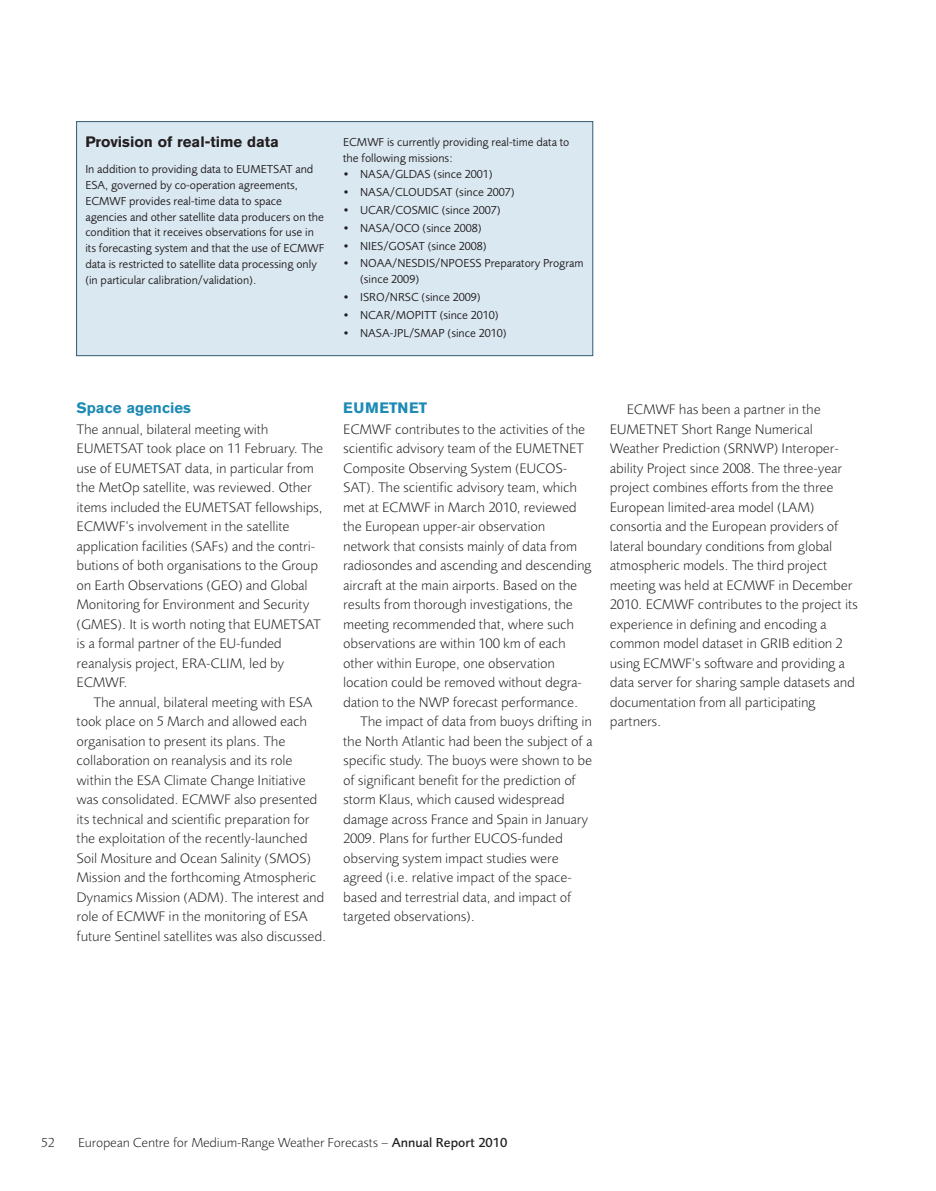
<style>
.page{position:relative;width:936px;height:1191px;background:#fff}
.page>*{position:absolute;margin:0;border:0;box-sizing:border-box;transform-origin:0 0}
.t1{font:700 15px "Akzidenz Grotesk BE";color:#231f20}
.t2{font:700 15px "Akzidenz Grotesk BE";color:#1e8bb5}
.t3{font:700 15px "Akzidenz Grotesk BE";letter-spacing:.04em;color:#1e8bb5}
.t4{font:300 14.25px/19.5px "Foundry Sans";color:#231f20}
.t5{font:300 13.5px "Foundry Sans";color:#231f20}
.t6{font:12px/15.8px "Foundry Sans";color:#231f20}
.s1{font-weight:500}
</style>
<div class="page">
<div style="left:76px;top:121px;width:517px;height:235px;background:#dae8f2;border:1px solid #335a72"></div>
<p class="t1" style="left:85px;top:133px;width:195px">Provision of real-time data</p>
<p class="t6" style="left:85px;top:162px;width:240px">In addition to providing data to EUMETSAT and ESA, governed by co-operation agreements, ECMWF provides real-time data to space agencies and other satellite data producers on the condition that it receives observations for use in its forecasting system and that the use of ECMWF data is restricted to satellite data processing only (in particular calibration/validation).</p>
<p class="t6" style="left:343px;top:135px;width:228px">ECMWF is currently providing real-time data to the following missions:</p>
<p class="t6" style="left:343px;top:166px;width:151px">• NASA/GLDAS (since 2001)</p>
<p class="t6" style="left:343px;top:184px;width:173px">• NASA/CLOUDSAT (since 2007)</p>
<p class="t6" style="left:343px;top:202px;width:159px">• UCAR/COSMIC (since 2007)</p>
<p class="t6" style="left:343px;top:220px;width:140px">• NASA/OCO (since 2008)</p>
<p class="t6" style="left:343px;top:238px;width:145px">• NIES/GOSAT (since 2008)</p>
<p class="t6" style="left:360px;top:256px;width:225px;text-indent:-17px">• NOAA/NESDIS/NPOESS Preparatory Program (since 2009)</p>
<p class="t6" style="left:343px;top:289px;width:139px">• ISRO/NRSC (since 2009)</p>
<p class="t6" style="left:343px;top:307px;width:157px">• NCAR/MOPITT (since 2010)</p>
<p class="t6" style="left:343px;top:325px;width:165px">• NASA-JPL/SMAP (since 2010)</p>
<p class="t2" style="left:77px;top:399px;width:116px">Space agencies</p>
<p class="t4" style="left:77px;top:419px;width:248px">The annual, bilateral meeting with EUMETSAT took place on 11 February. The use of EUMETSAT data, in particular from the MetOp satellite, was reviewed. Other items included the EUMETSAT fellowships, ECMWF’s involvement in the satellite application facilities (SAFs) and the contri&shy;butions of both organisations to the Group on Earth Observations (GEO) and Global Monitoring for Environment and Security (GMES). It is worth noting that EUMETSAT is a formal partner of the EU-funded reanalysis project, ERA-CLIM, led by ECMWF.</p>
<p class="t4" style="left:77px;top:692px;width:251px;text-indent:17px">The annual, bilateral meeting with ESA took place on 5 March and allowed each organisation to present its plans. The collaboration on reanalysis and its role within the ESA Climate Change Initiative was consolidated. ECMWF also presented its technical and scientific preparation for the exploitation of the recently-launched Soil Mositure and Ocean Salinity (SMOS)<br>Mission and the forthcoming Atmospheric Dynamics Mission (ADM). The interest and role of ECMWF in the monitoring of ESA future Sentinel satellites was also discussed.</p>
<p class="t3" style="left:343px;top:399px;width:86px">EUMETNET</p>
<p class="t4" style="left:343px;top:419px;width:243px">ECMWF contributes to the activities of the</p>
<p class="t4" style="left:343px;top:439px;width:242px">scientific advisory team of the EUMETNET</p>
<p class="t4" style="left:343px;top:458px;width:225px">Composite Observing System (EUCOS-</p>
<p class="t4" style="left:343px;top:478px;width:235px">SAT). The scientific advisory team, which</p>
<p class="t4" style="left:343px;top:497px;width:235px">met at ECMWF in March 2010, reviewed</p>
<p class="t4" style="left:343px;top:517px;width:203px">the European upper-air observation</p>
<p class="t4" style="left:343px;top:536px;width:235px">network that consists mainly of data from</p>
<p class="t4" style="left:343px;top:556px;width:249px">radiosondes and ascending and descending</p>
<p class="t4" style="left:343px;top:575px;width:235px">aircraft at the main airports. Based on the</p>
<p class="t4" style="left:343px;top:595px;width:231px">results from thorough investigations, the</p>
<p class="t4" style="left:343px;top:614px;width:232px">meeting recommended that, where such</p>
<p class="t4" style="left:343px;top:634px;width:224px">observations are within 100 km of each</p>
<p class="t4" style="left:343px;top:653px;width:213px">other within Europe, one observation</p>
<p class="t4" style="left:343px;top:673px;width:239px">location could be removed without degra-</p>
<p class="t4" style="left:343px;top:692px;width:236px">dation to the NWP forecast performance.</p>
<p class="t4" style="left:360px;top:712px;width:233px">The impact of data from buoys drifting in</p>
<p class="t4" style="left:343px;top:731px;width:250px">the North Atlantic had been the subject of a</p>
<p class="t4" style="left:343px;top:751px;width:250px">specific study. The buoys were shown to be</p>
<p class="t4" style="left:343px;top:770px;width:234px">of significant benefit for the prediction of</p>
<p class="t4" style="left:343px;top:790px;width:223px">storm Klaus, which caused widespread</p>
<p class="t4" style="left:343px;top:809px;width:246px">damage across France and Spain in January</p>
<p class="t4" style="left:343px;top:829px;width:221px">2009. Plans for further EUCOS-funded</p>
<p class="t4" style="left:343px;top:848px;width:217px">observing system impact studies were</p>
<p class="t4" style="left:343px;top:868px;width:230px">agreed (i.e. relative impact of the space-</p>
<p class="t4" style="left:343px;top:887px;width:230px">based and terrestrial data, and impact of</p>
<p class="t4" style="left:343px;top:907px;width:133px">targeted observations).</p>
<p class="t4" style="left:609px;top:400px;width:249px;text-indent:17px">ECMWF has been a partner in the EUMETNET Short Range Numerical Weather Prediction (SRNWP) Interoper&shy;ability Project since 2008. The three-year project combines efforts from the three European limited-area model (LAM) consortia and the European providers of lateral boundary conditions from global atmospheric models. The third project meeting was held at ECMWF in December 2010. ECMWF contributes to the project its experience in defining and encoding a common model dataset in GRIB edition 2 using ECMWF’s software and providing a data server for sharing sample datasets and documentation from all participating partners.</p>
<p class="t5" style="left:41px;top:1135px;width:15px">52</p>
<p class="t5" style="left:78px;top:1135px;width:431px">European Centre for Medium-Range Weather Forecasts – <span class="s1">Annual Report 2010</span></p>
</div>
